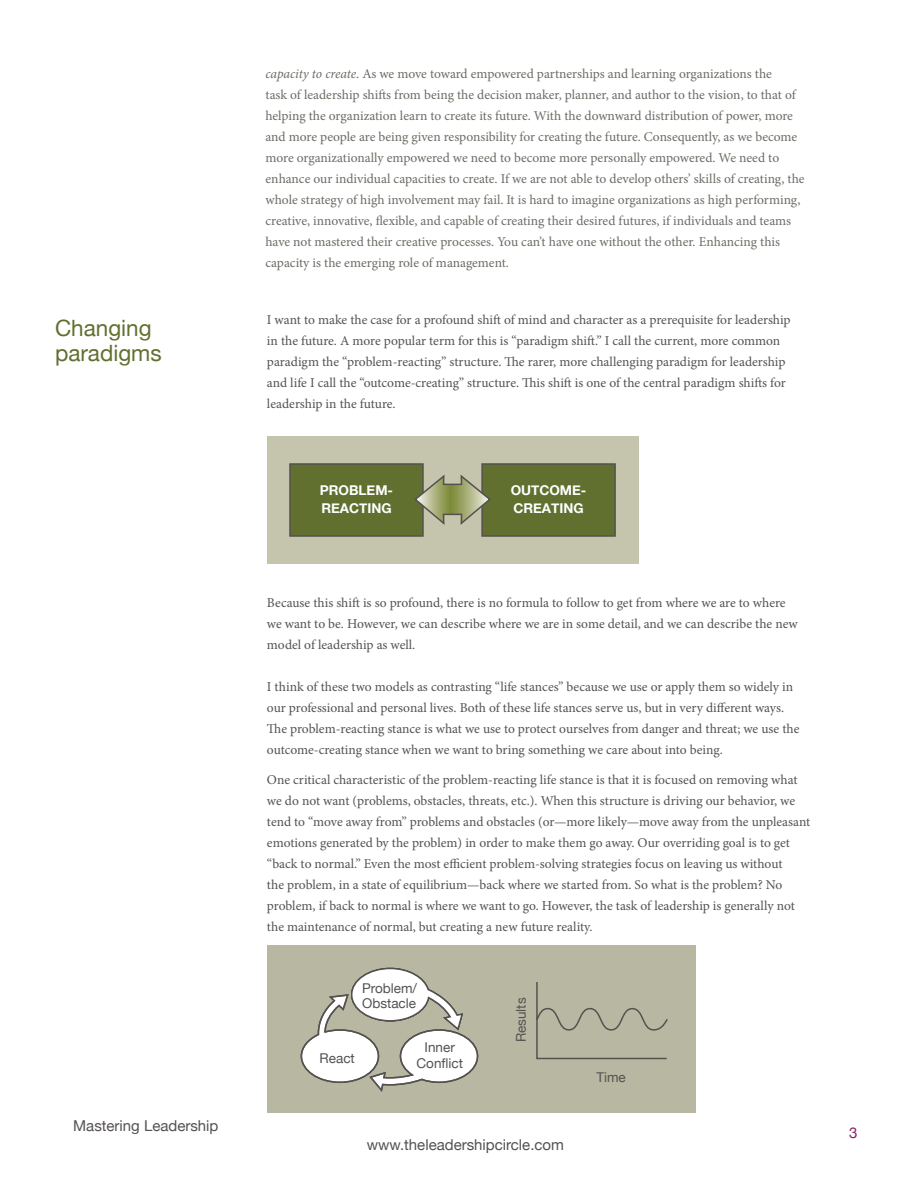
<style>
.page{position:relative;width:918px;height:1188px;background:#fff}
.page>*{position:absolute;margin:0;border:0;box-sizing:border-box;transform-origin:0 0}
.Major_heading{font:22.5px/25.5px "Helvetica Neue";color:#61702f}
.t1{font:15px "Helvetica Neue";color:#555151}
.t2{font:15px "Helvetica Neue";color:#8d1f61}
.Body_copy{font:13.5px/21px "Minion Pro";letter-spacing:-.005em;color:#555151}
.Body_copy-2{font:13.5px/21px "Minion Pro";letter-spacing:-.005em;color:#6d6b65}
.t3{font:13.5px/15px "Helvetica Neue";color:#555151}
.t4{font:700 13.5px/18px "Helvetica Neue";color:#fff}
.s1{font-style:italic}
</style>
<div class="page">
<div style="left:267px;top:436px;width:371px;height:128px;background:#c4c5ac"></div>
<div style="left:289px;top:463px;width:135px;height:74px;background:#61702f;border:2px solid #555151"></div>
<div style="left:481px;top:463px;width:135px;height:74px;background:#61702f;border:2px solid #555151"></div>
<svg style="left:414px;top:473px;width:77px;height:54px"></svg>
<div style="left:267px;top:945px;width:429px;height:167px;background:#b8b7a2"></div>
<svg style="left:300px;top:967px;width:179px;height:125px"></svg>
<svg style="left:536px;top:982px;width:132px;height:78px"></svg>
<p class="Major_heading" style="left:55px;top:314px;width:108px">Changing paradigms</p>
<p class="t1" style="left:73px;top:1117px;width:147px">Mastering Leadership</p>
<p class="Body_copy-2" style="left:265px;top:63px;width:541px"><span class="s1">capacity to create</span>. As we move toward empowered partnerships and learning organizations the<br>task of leadership shifts from being the decision maker, planner, and author to the vision, to that of helping the organization learn to create its future. With the downward distribution of power, more and more people are being given responsibility for creating the future. Consequently, as we become more organizationally empowered we need to become more personally empowered. We need to enhance our individual capacities to create. If we are not able to develop others’ skills of creating, the whole strategy of high involvement may fail. It is hard to imagine organizations as high performing, creative, innovative, flexible, and capable of creating their desired futures, if individuals and teams have not mastered their creative processes. You can’t have one without the other. Enhancing this capacity is the emerging role of management.</p>
<p class="Body_copy" style="left:267px;top:309px;width:525px">I want to make the case for a profound shift of mind and character as a prerequisite for leadership in the future. A more popular term for this is “paradigm shift.” I call the current, more common paradigm the “problem-reacting” structure. The rarer, more challenging paradigm for leadership and life I call the “outcome-creating” structure. This shift is one of the central paradigm shifts for leadership in the future.</p>
<p class="t4" style="left:320px;top:480px;width:75px">PROBLEM-<br>REACTING</p>
<p class="t4" style="left:511px;top:480px;width:77px">OUTCOME-<br>CREATING</p>
<p class="Body_copy" style="left:267px;top:592px;width:532px">Because this shift is so profound, there is no formula to follow to get from where we are to where we want to be. However, we can describe where we are in some detail, and we can describe the new model of leadership as well.</p>
<p class="Body_copy" style="left:267px;top:677px;width:534px">I think of these two models as contrasting “life stances” because we use or apply them so widely in our professional and personal lives. Both of these life stances serve us, but in very different ways.<br>The problem-reacting stance is what we use to protect ourselves from danger and threat; we use the outcome-creating stance when we want to bring something we care about into being.</p>
<p class="Body_copy" style="left:267px;top:769px;width:545px">One critical characteristic of the problem-reacting life stance is that it is focused on removing what we do not want (problems, obstacles, threats, etc.). When this structure is driving our behavior, we tend to “move away from” problems and obstacles (or—more likely—move away from the unpleasant emotions generated by the problem) in order to make them go away. Our overriding goal is to get “back to normal.” Even the most efficient problem-solving strategies focus on leaving us without<br>the problem, in a state of equilibrium—back where we started from. So what is the problem? No problem, if back to normal is where we want to go. However, the task of leadership is generally not the maintenance of normal, but creating a new future reality.</p>
<p class="t3" style="left:362px;top:981px;width:57px">Problem/<br>Obstacle</p>
<p class="t3" style="left:320px;top:1050px;width:37px">React</p>
<p class="t3" style="left:417px;top:1039px;width:48px;line-height:16.2px;text-align:center">Inner<br>Conflict</p>
<p class="t3" style="left:513px;top:1042px;width:46px;rotate:-90deg">Results</p>
<p class="t1" style="left:367px;top:1136px;width:199px">www.theleadershipcircle.com</p>
<p class="t3" style="left:596px;top:1069px;width:31px">Time</p>
<p class="t2" style="left:849px;top:1124px;width:10px">3</p>
</div>
